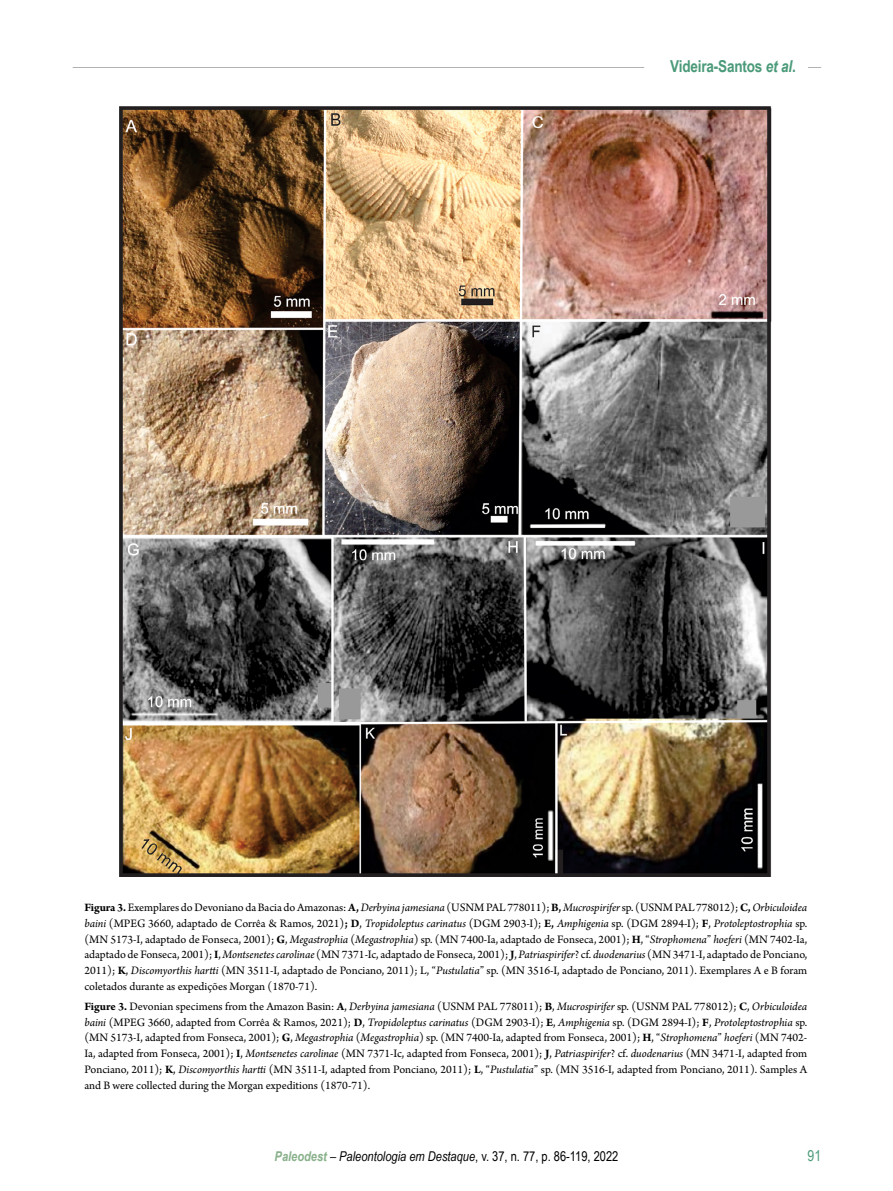
<style>
.page{position:relative;width:893px;height:1191px;background:#fff}
.page>*{position:absolute;margin:0;border:0;box-sizing:border-box;transform-origin:0 0}
.t1{font:700 16.5px "Arial Narrow";letter-spacing:-.01em;color:#4a9a79}
.t2{font:15px "Arial Narrow";color:#4a9a79}
.t3{font:italic 13.5px "Arial Narrow";color:#000}
.t4{font:12px/15.8px "Arno Pro";color:#000;text-align:justify}
.s1{font-style:italic}
.s2{font-weight:700}
.s3{font-weight:700;color:#89b18b}
.s4{font-style:normal}
</style>
<div class="page">
<hr style="left:73px;top:67px;width:748px;height:1px;background:#b3b2b2">
<div style="left:650px;top:54px;width:152px;height:31px;background:#fff"></div>
<img style="left:119px;top:106px;width:653px;height:770px">
<h1 class="t1" style="left:670px;top:54px;width:127px">Videira-Santos <span class="s1">et al</span>.</h1>
<p class="t4" style="left:84px;top:900px;width:724px"><span class="s2">Figura 3.</span> Exemplares do Devoniano da Bacia do Amazonas: <span class="s2">A,</span><span class="s1">Derbyina jamesiana</span> (USNM PAL 778011); <span class="s2">B,</span> <span class="s1">Mucrospirifer</span> sp. (USNM PAL 778012); <span class="s2">C,</span> <span class="s1">Orbiculoidea baini</span> (MPEG 3660, adaptado de Corrêa &amp; Ramos, 2021)<span class="s2">; D</span>, <span class="s1">Tropidoleptus carinatus</span> (DGM 2903-I); <span class="s2">E,</span> <span class="s1">Amphigenia</span> sp. (DGM 2894-I); <span class="s2">F</span>, <span class="s1">Protoleptostrophia</span> sp. (MN 5173-I, adaptado de Fonseca, 2001); <span class="s2">G</span>, <span class="s1">Megastrophia</span> (<span class="s1">Megastrophia</span>) sp. (MN 7400-Ia, adaptado de Fonseca, 2001); <span class="s2">H</span>, “<span class="s1">Strophomena</span>” <span class="s1">hoeferi</span> (MN 7402-Ia, adaptado de Fonseca, 2001); <span class="s2">I</span>, <span class="s1">Montsenetes carolinae</span> (MN 7371-Ic, adaptado de Fonseca, 2001); <span class="s2">J</span>, <span class="s1">Patriaspirifer</span>? cf. <span class="s1">duodenarius</span> (MN 3471-I, adaptado de Ponciano, 2011); <span class="s2">K</span>, <span class="s1">Discomyorthis hartti</span> (MN 3511-I, adaptado de Ponciano, 2011); L, “<span class="s1">Pustulatia</span>” sp. (MN 3516-I, adaptado de Ponciano, 2011). Exemplares A e B foram coletados durante as expedições Morgan (1870-71).</p>
<p class="t4" style="left:84px;top:999px;width:724px"><span class="s2">Figure 3.</span> Devonian specimens from the Amazon Basin: <span class="s2">A</span>, <span class="s1">Derbyina jamesiana</span> (USNM PAL 778011); <span class="s2">B</span>, <span class="s1">Mucrospirifer</span> sp. (USNM PAL 778012); <span class="s2">C</span>, <span class="s1">Orbiculoidea baini</span> (MPEG 3660, adapted from Corrêa &amp; Ramos, 2021); <span class="s2">D</span>, <span class="s1">Tropidoleptus carinatus</span> (DGM 2903-I); <span class="s2">E</span>, <span class="s1">Amphigenia</span> sp. (DGM 2894-I); <span class="s2">F</span>, <span class="s1">Protoleptostrophia</span> sp. (MN 5173-I, adapted from Fonseca, 2001); <span class="s2">G</span>, <span class="s1">Megastrophia</span> (<span class="s1">Megastrophia</span>) sp. (MN 7400-Ia, adapted from Fonseca, 2001); <span class="s2">H</span>, “<span class="s1">Strophomena</span>” <span class="s1">hoeferi</span> (MN 7402- Ia, adapted from Fonseca, 2001); <span class="s2">I</span>, <span class="s1">Montsenetes carolinae</span> (MN 7371-Ic, adapted from Fonseca, 2001); <span class="s2">J</span>, <span class="s1">Patriaspirifer</span>? cf. <span class="s1">duodenarius</span> (MN 3471-I, adapted from Ponciano, 2011); <span class="s2">K</span>, <span class="s1">Discomyorthis hartti</span> (MN 3511-I, adapted from Ponciano, 2011); <span class="s2">L</span>, “<span class="s1">Pustulatia</span>” sp. (MN 3516-I, adapted from Ponciano, 2011). Samples A and B were collected during the Morgan expeditions (1870-71).</p>
<p class="t3" style="left:275px;top:1146px;width:345px"><span class="s3">Paleodest</span> – Paleontologia em Destaque<span class="s4">, v. 37, n. 77, p. 86-119, 2022</span></p>
<p class="t2" style="left:807px;top:1144px;width:15px">91</p>
</div>
